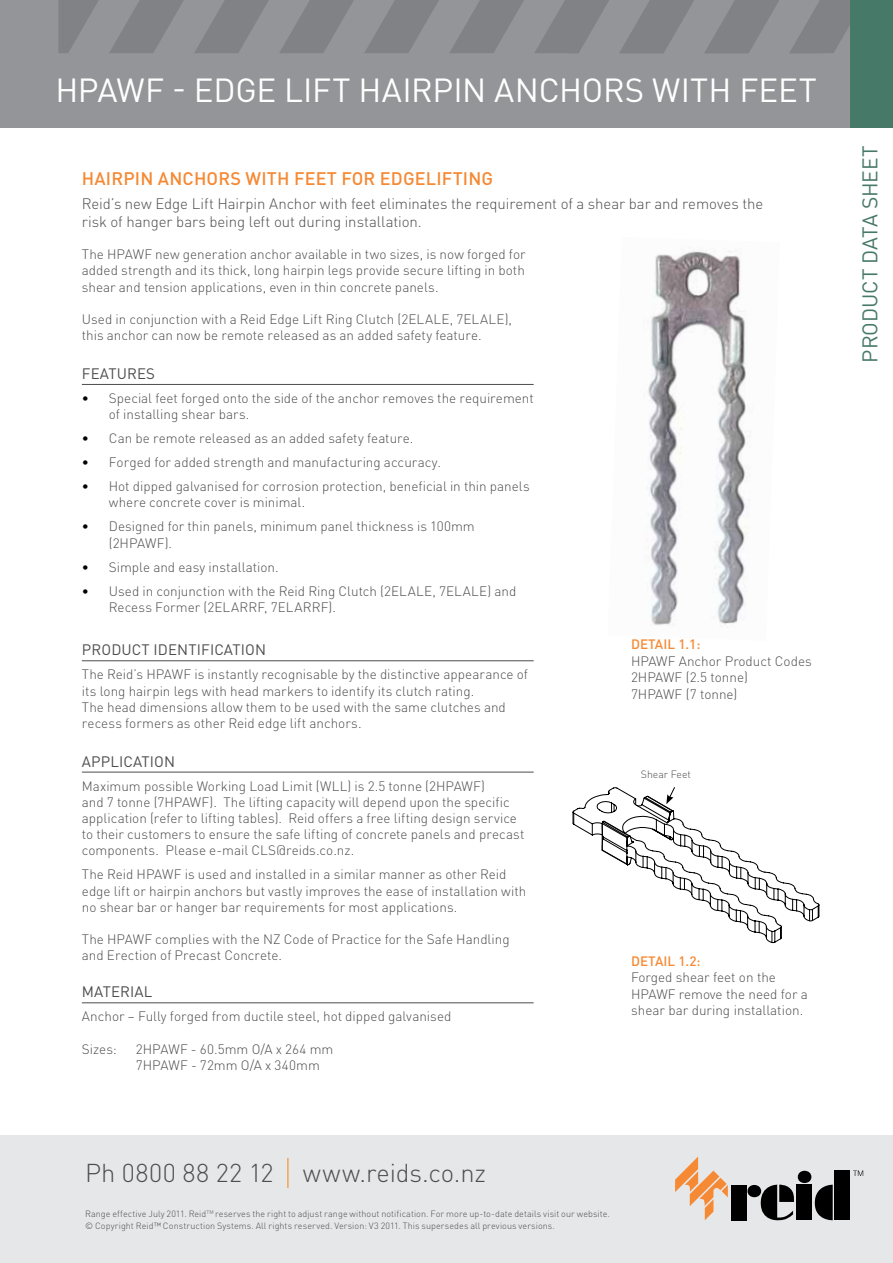
<style>
.page{position:relative;width:893px;height:1263px;background:#fff}
.page>*{position:absolute;margin:0;border:0;box-sizing:border-box;transform-origin:0 0}
.t1{font:33px "DIN Pro";color:#fff}
.t2{font:300 25.5px "DIN Pro";letter-spacing:.005em;color:#4d4d4f}
.t3{font:21px "DIN Pro";letter-spacing:-.005em;color:#477968}
.t4{font:500 18px "DIN Pro";letter-spacing:.01em;color:#f68933}
.t5{font:300 15px/18px "DIN Pro";letter-spacing:-.005em;color:#4d4d4f}
.t6{font:15px "DIN Pro";letter-spacing:.01em;color:#4d4d4f}
.t7{font:300 13.5px/16.2px "DIN Pro";color:#4d4d4f}
.t8{font:500 13.5px "DIN Pro";color:#f68933}
.t9{font:300 10.5px "DIN Pro";color:#4d4d4f}
.t10{font:300 9px/12px "DIN Pro";letter-spacing:.01em;color:#4d4d4f}
.s1{font-weight:400;color:#000}
</style>
<div class="page">
<div style="left:0;top:0;width:893px;height:128px;background:#939598"></div>
<svg style="left:58px;top:0;width:41px;height:53px"></svg>
<svg style="left:109px;top:0;width:75px;height:53px"></svg>
<svg style="left:195px;top:0;width:74px;height:53px"></svg>
<svg style="left:280px;top:0;width:74px;height:53px"></svg>
<svg style="left:365px;top:0;width:74px;height:53px"></svg>
<svg style="left:450px;top:0;width:74px;height:53px"></svg>
<svg style="left:535px;top:0;width:74px;height:53px"></svg>
<svg style="left:620px;top:0;width:74px;height:53px"></svg>
<svg style="left:705px;top:0;width:74px;height:53px"></svg>
<svg style="left:790px;top:0;width:60px;height:53px"></svg>
<div style="left:850px;top:0;width:43px;height:128px;background:#477968"></div>
<div style="left:0;top:1135px;width:893px;height:128px;background:#e6e7e8"></div>
<hr style="left:287px;top:1158px;width:1px;height:30px;background:#f6891f">
<svg style="left:675px;top:1157px;width:53px;height:63px"></svg>
<svg style="left:761px;top:1184px;width:33px;height:36px"></svg>
<svg style="left:815px;top:1184px;width:18px;height:36px"></svg>
<div style="left:835px;top:1170px;width:15px;height:50px;background:#000"></div>
<div style="left:797px;top:1185px;width:15px;height:35px;background:#000"></div>
<div style="left:798px;top:1171px;width:13px;height:12px;background:#000;border-radius:50%"></div>
<div style="left:731px;top:1185px;width:15px;height:35px;background:#000"></div>
<div style="left:747px;top:1185px;width:14px;height:12px;background:#000;border-radius:50%"></div>
<svg style="left:853px;top:1170px;width:10px;height:6px"></svg>
<hr style="left:82px;top:384px;width:452px;height:1px;background:#4d4d4f">
<hr style="left:82px;top:660px;width:452px;height:1px;background:#4d4d4f">
<hr style="left:82px;top:772px;width:452px;height:1px;background:#4d4d4f">
<hr style="left:82px;top:1002px;width:452px;height:1px;background:#4d4d4f">
<img style="left:647px;top:251px;width:101px;height:375px">
<svg style="left:572px;top:787px;width:248px;height:157px"></svg>
<h1 class="t1" style="left:55px;top:64px;width:763px">HPAWF - EDGE LIFT HAI RPI N ANCHORS WITH FEET</h1>
<h3 class="t4" style="left:82px;top:164px;width:413px">HAIRPIN ANCHORS WITH FEET FOR EDGELIFTING</h3>
<p class="t5" style="left:82px;top:193px;width:683px">Reid’s new Edge Lift Hairpin Anchor with feet eliminates the requirement of a shear bar and removes the risk of hanger bars being left out during installation.</p>
<p class="t7" style="left:82px;top:245px;width:445px;text-align:justify">The HPAWF new generation anchor available in two sizes, is now forged for added strength and its thick, long hairpin legs provide secure lifting in both shear and tension applications, even in thin concrete panels.</p>
<p class="t7" style="left:82px;top:310px;width:432px">Used in conjunction with a Reid Edge Lift Ring Clutch (2ELALE, 7ELALE), this anchor can now be remote released as an added safety feature.</p>
<p class="t6" style="left:82px;top:362px;width:10px">FEATURES</p>
<p class="t7" style="left:109px;top:389px;width:426px;text-indent:-27px"><span class="s1">•</span> Special feet forged onto the side of the anchor removes the requirement of installing shear bars.</p>
<p class="t7" style="left:82px;top:429px;width:333px"><span class="s1">•</span> Can be remote released as an added safety feature.</p>
<p class="t7" style="left:82px;top:453px;width:361px"><span class="s1">•</span> Forged for added strength and manufacturing accuracy.</p>
<p class="t7" style="left:109px;top:477px;width:422px;text-indent:-27px"><span class="s1">•</span> Hot dipped galvanised for corrosion protection, beneficial in thin panels where concrete cover is minimal.</p>
<p class="t7" style="left:109px;top:517px;width:367px;text-indent:-27px"><span class="s1">•</span> Designed for thin panels, minimum panel thickness is 100mm (2HPAWF).</p>
<p class="t7" style="left:82px;top:557px;width:198px"><span class="s1">•</span> Simple and easy installation.</p>
<p class="t7" style="left:109px;top:581px;width:409px;text-indent:-27px"><span class="s1">•</span> Used in conjunction with the Reid Ring Clutch (2ELALE, 7ELALE) and<br>Recess Former (2ELARRF, 7ELARRF).</p>
<p class="t6" style="left:82px;top:638px;width:11px">PRODUCT</p>
<p class="t6" style="left:153px;top:638px;width:15px">IDENT</p>
<p class="t6" style="left:197px;top:638px;width:59px">IFICATION</p>
<p class="t7" style="left:82px;top:665px;width:448px">The Reid’s HPAWF is instantly recognisable by the distinctive appearance of its long hairpin legs with head markers to identify its clutch rating.<br>The head dimensions allow them to be used with the same clutches and recess formers as other Reid edge lift anchors.</p>
<p class="t6" style="left:82px;top:749px;width:95px">APPLI CATI ON</p>
<p class="t7" style="left:82px;top:776px;width:444px">Maximum possible Working Load Limit (WLL) is 2.5 tonne (2HPAWF)<br>and 7 tonne (7HPAWF). The lifting capacity will depend upon the specific application (refer to lifting tables). Reid offers a free lifting design service to their customers to ensure the safe lifting of concrete panels and precast components. Please e-mail CLS@reids.co.nz.</p>
<p class="t7" style="left:82px;top:865px;width:446px">The Reid HPAWF is used and installed in a similar manner as other Reid edge lift or hairpin anchors but vastly improves the ease of installation with no shear bar or hanger bar requirements for most applications.</p>
<p class="t7" style="left:82px;top:930px;width:429px">The HPAWF complies with the NZ Code of Practice for the Safe Handling and Erection of Precast Concrete.</p>
<p class="t6" style="left:82px;top:980px;width:70px">MATERIAL</p>
<p class="t7" style="left:82px;top:1007px;width:371px">Anchor – Fully forged from ductile steel, hot dipped galvanised</p>
<p class="t7" style="left:82px;top:1039px;width:36px">Sizes:</p>
<p class="t7" style="left:136px;top:1039px;width:199px">2HPAWF - 60.5mm O/A x 264 mm<br>7HPAWF - 72mm O/A x 340mm</p>
<p class="t8" style="left:631px;top:634px;width:9px">DETAIL</p>
<p class="t8" style="left:678px;top:634px;width:24px">1.1:</p>
<p class="t7" style="left:631px;top:652px;width:182px">HPAWF Anchor Product Codes<br>2HPAWF (2.5 tonne)<br>7HPAWF (7 tonne)</p>
<p class="t9" style="left:641px;top:766px;width:52px">Shear Feet</p>
<p class="t8" style="left:631px;top:950px;width:9px">DETAIL</p>
<p class="t8" style="left:678px;top:950px;width:24px">1.2:</p>
<p class="t7" style="left:631px;top:968px;width:178px">Forged shear feet on the<br>HPAWF remove the need for a shear bar during installation.</p>
<h2 class="t2" style="left:85px;top:1153px;width:402px">Ph 0800 88 22 12 www.reids.co.nz</h2>
<p class="t10" style="left:85px;top:1207px;width:526px">Range effective July 2011. Reid<sup>TM</sup> reserves the right to adjust range without notification. For more up-to-date details visit our website. © Copyright Reid™ Construction Systems. All rights reserved. Version: V3 2011. This supersedes all previous versions.</p>
<h3 class="t3" style="left:853px;top:363px;width:219px;rotate:-90deg">PRODUCT DATA SHEET</h3>
</div>
